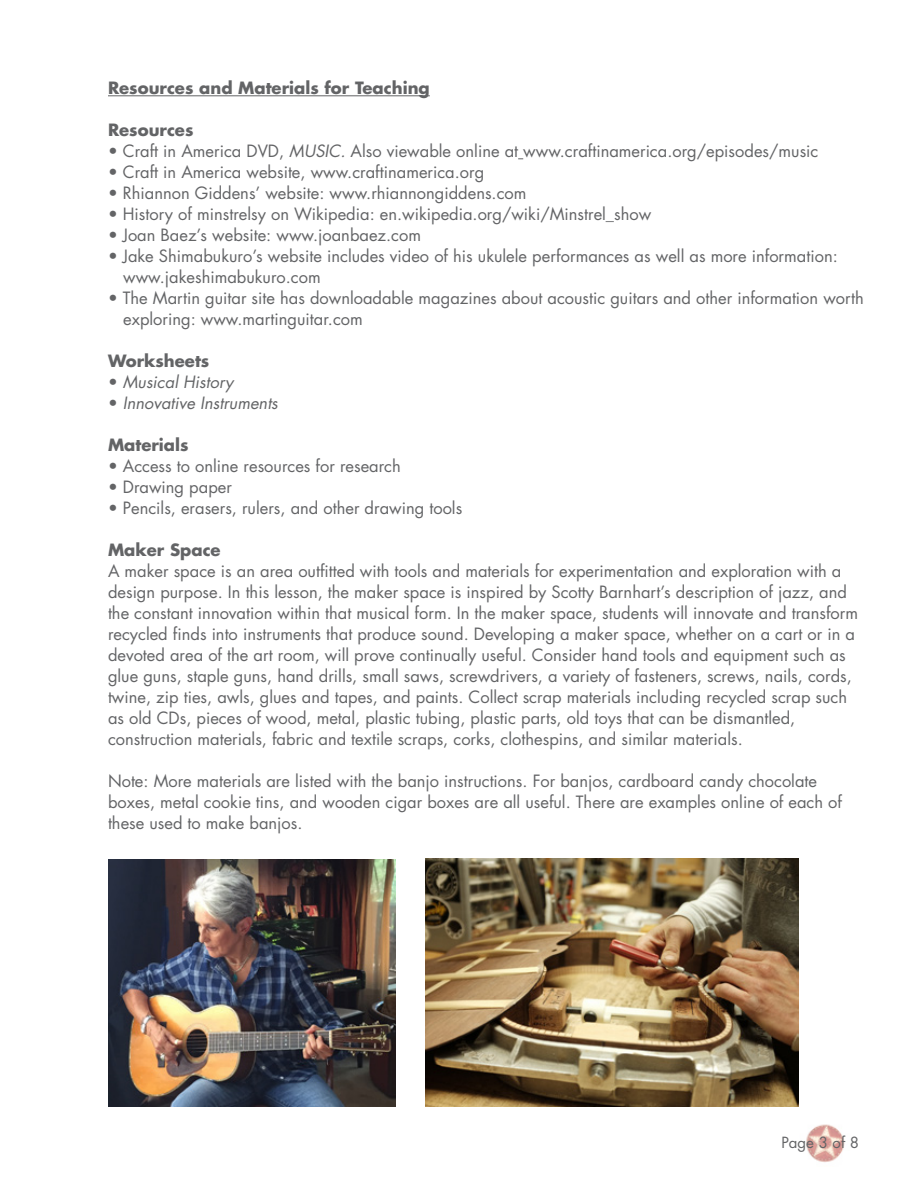
<style>
.page{position:relative;width:918px;height:1188px;background:#fff}
.page>*{position:absolute;margin:0;border:0;box-sizing:border-box;transform-origin:0 0}
.t1{font:16.5px/21px "Futura";color:#636466}
.t2{font:700 16.5px "Futura";color:#636466}
.t3{font:italic 16.5px "Futura";color:#636466}
.t4{font:15px "Futura";color:#636466}
.s1{font-style:italic}
.s2{font-style:normal}
</style>
<div class="page">
<img style="left:806px;top:1124px;width:39px;height:38px">
<hr style="left:108px;top:95px;width:322px;height:1px;background:#636466">
<img style="left:108px;top:859px;width:287px;height:248px">
<img style="left:425px;top:858px;width:374px;height:249px">
<p class="t2" style="left:108px;top:77px;width:323px">Resources and Materials for Teaching</p>
<p class="t2" style="left:108px;top:119px;width:87px">Resources</p>
<p class="t1" style="left:108px;top:141px;width:712px">• Craft in America DVD, <span class="s1">MUSIC.</span> Also viewable online at www.craftinamerica.org/episodes/music</p>
<p class="t1" style="left:108px;top:162px;width:378px">• Craft in America website, www.craftinamerica.org</p>
<p class="t1" style="left:108px;top:183px;width:420px">• Rhiannon Giddens’ website: www.rhiannongiddens.com</p>
<p class="t1" style="left:108px;top:204px;width:545px">• History of minstrelsy on Wikipedia: en.wikipedia.org/wiki/Minstrel_show</p>
<p class="t1" style="left:108px;top:225px;width:315px">• Joan Baez’s website: www.joanbaez.com</p>
<p class="t1" style="left:123px;top:246px;width:716px;text-indent:-15px">• Jake Shimabukuro’s website includes video of his ukulele performances as well as more information: www.jakeshimabukuro.com</p>
<p class="t1" style="left:123px;top:288px;width:742px;text-indent:-15px">• The Martin guitar site has downloadable magazines about acoustic guitars and other information worth exploring: www.martinguitar.com</p>
<p class="t2" style="left:108px;top:350px;width:103px">Worksheets</p>
<p class="t3" style="left:108px;top:372px;width:127px"><span class="s2">•</span> Musical History</p>
<p class="t3" style="left:108px;top:393px;width:171px"><span class="s2">•</span> Innovative Instruments</p>
<p class="t2" style="left:108px;top:434px;width:82px">Materials</p>
<p class="t1" style="left:108px;top:456px;width:294px">• Access to online resources for research</p>
<p class="t1" style="left:108px;top:477px;width:125px">• Drawing paper</p>
<p class="t1" style="left:108px;top:498px;width:356px">• Pencils, erasers, rulers, and other drawing tools</p>
<p class="t2" style="left:108px;top:539px;width:114px">Maker Space</p>
<p class="t1" style="left:108px;top:561px;width:752px">A maker space is an area outfitted with tools and materials for experimentation and exploration with a design purpose. In this lesson, the maker space is inspired by Scotty Barnhart’s description of jazz, and the constant innovation within that musical form. In the maker space, students will innovate and transform recycled finds into instruments that produce sound. Developing a maker space, whether on a cart or in a devoted area of the art room, will prove continually useful. Consider hand tools and equipment such as glue guns, staple guns, hand drills, small saws, screwdrivers, a variety of fasteners, screws, nails, cords, twine, zip ties, awls, glues and tapes, and paints. Collect scrap materials including recycled scrap such as old CDs, pieces of wood, metal, plastic tubing, plastic parts, old toys that can be dismantled, construction materials, fabric and textile scraps, corks, clothespins, and similar materials.</p>
<p class="t1" style="left:108px;top:771px;width:736px">Note: More materials are listed with the banjo instructions. For banjos, cardboard candy chocolate boxes, metal cookie tins, and wooden cigar boxes are all useful. There are examples online of each of these used to make banjos.</p>
<p class="t4" style="left:781px;top:1133px;width:79px">Page 3 of 8</p>
</div>
